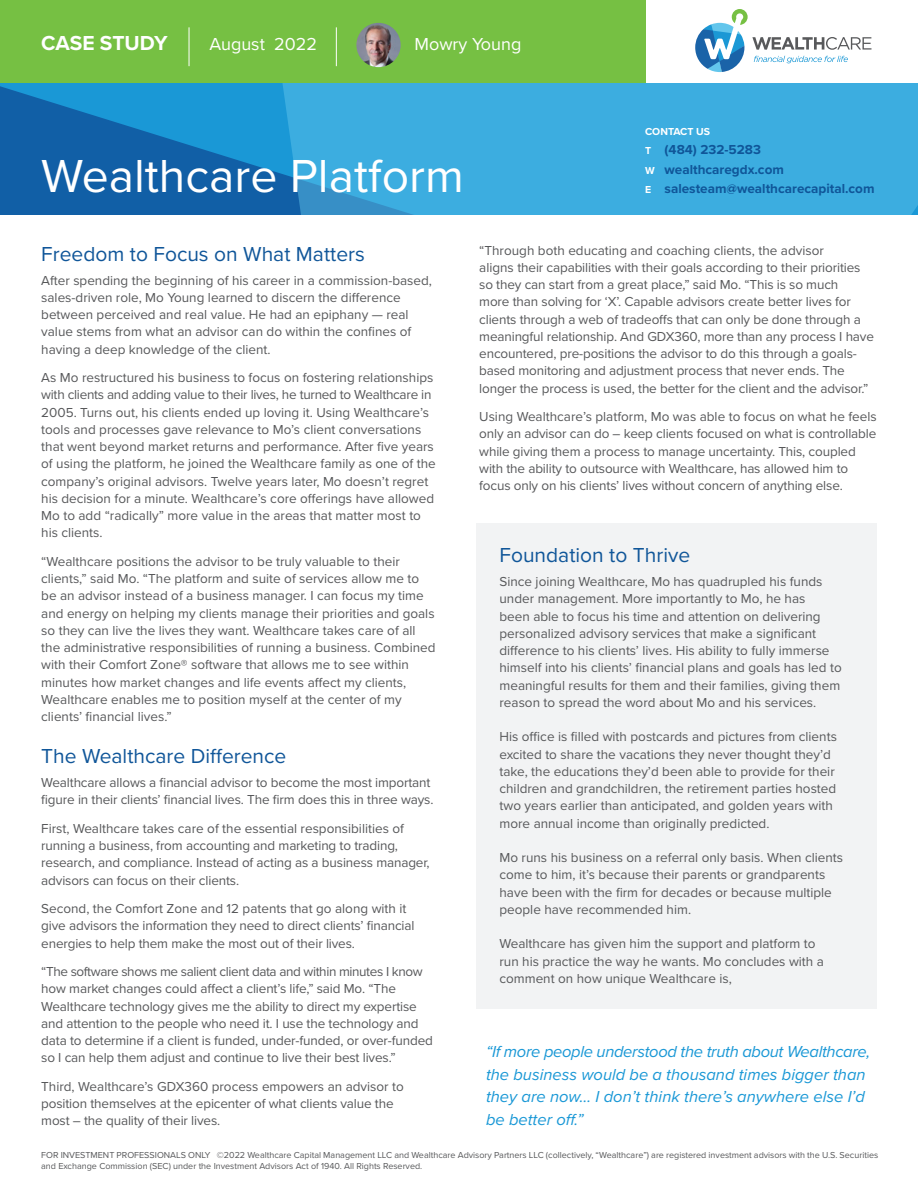
<style>
.page{position:relative;width:918px;height:1188px;background:#fff}
.page>*{position:absolute;margin:0;border:0;box-sizing:border-box;transform-origin:0 0}
.Heading_1{font:48px "Proxima Nova";color:#fff}
.Body-Titles{font:21px "Proxima Nova";color:#105699}
.Heading_1-2{font:700 21px "Proxima Nova";letter-spacing:-.005em;color:#fff}
.Heading_1-3{font:18px "Proxima Nova";color:#fff}
.Body{font:italic 16.5px/22.5px "Proxima Nova";color:#1a98d6}
.Body-2{font:13.5px/17.2px "Proxima Nova";color:#57585a}
.Heading_1-4{font:700 13.5px "Proxima Nova";color:#105699}
.Heading_1-5{font:700 10.5px "Proxima Nova";color:#fff}
.Body-3{font:9px/10.8px "Proxima Nova";color:#57585a}
.s1{font-size:10.5px;color:#fff}
</style>
<div class="page">
<svg style="left:0;top:83px;width:250px;height:132px;background:#1371b5"></svg>
<svg style="left:250px;top:83px;width:668px;height:132px;background:#39a9dd"></svg>
<svg style="left:695px;top:9px;width:176px;height:63px"></svg>
<div style="left:0;top:0;width:645px;height:83px;background:#76c043"></div>
<hr style="left:189px;top:27px;width:1px;height:39px;background:#fff">
<hr style="left:336px;top:27px;width:1px;height:39px;background:#fff">
<div style="left:476px;top:523px;width:401px;height:486px;background:#f2f3f4"></div>
<img style="left:356px;top:23px;width:45px;height:44px;border-radius:22px">
<p class="Heading_1-2" style="left:41px;top:28px;width:128px">CASE STUDY</p>
<p class="Heading_1-3" style="left:210px;top:31px;width:109px">August 2022</p>
<p class="Heading_1-3" style="left:415px;top:31px;width:108px">Mowry Young</p>
<p class="Heading_1" style="left:41px;top:140px;width:424px">Wealthcare Platform</p>
<p class="Heading_1-5" style="left:645px;top:123px;width:67px">CONTACT US</p>
<p class="Heading_1-4" style="left:645px;top:139px;width:117px"><span class="s1">T</span> (484) 232-5283</p>
<p class="Heading_1-4" style="left:645px;top:159px;width:140px"><span class="s1">W</span> wealthcaregdx.com</p>
<p class="Heading_1-4" style="left:645px;top:178px;width:231px"><span class="s1">E</span> salesteam@wealthcarecapital.com</p>
<p class="Body-Titles" style="left:41px;top:238px;width:325px">Freedom to Focus on What Matters</p>
<p class="Body-2" style="left:41px;top:271px;width:392px">After spending the beginning of his career in a commission-based, sales-driven role, Mo Young learned to discern the difference between perceived and real value. He had an epiphany — real value stems from what an advisor can do within the confines of having a deep knowledge of the client.</p>
<p class="Body-2" style="left:41px;top:368px;width:396px">As Mo restructured his business to focus on fostering relationships with clients and adding value to their lives, he turned to Wealthcare in 2005. Turns out, his clients ended up loving it. Using Wealthcare’s tools and processes gave relevance to Mo’s client conversations that went beyond market returns and performance. After five years of using the platform, he joined the Wealthcare family as one of the company’s original advisors. Twelve years later, Mo doesn’t regret his decision for a minute. Wealthcare’s core offerings have allowed Mo to add “radically” more value in the areas that matter most to his clients.</p>
<p class="Body-2" style="left:41px;top:552px;width:396px">“Wealthcare positions the advisor to be truly valuable to their clients,” said Mo. “The platform and suite of services allow me to be an advisor instead of a business manager. I can focus my time and energy on helping my clients manage their priorities and goals so they can live the lives they want. Wealthcare takes care of all the administrative responsibilities of running a business. Combined with their Comfort Zone® software that allows me to see within minutes how market changes and life events affect my clients, Wealthcare enables me to position myself at the center of my clients’ financial lives.”</p>
<p class="Body-Titles" style="left:41px;top:740px;width:247px">The Wealthcare Difference</p>
<p class="Body-2" style="left:41px;top:773px;width:394px">Wealthcare allows a financial advisor to become the most important figure in their clients’ financial lives. The firm does this in three ways.</p>
<p class="Body-2" style="left:41px;top:819px;width:390px">First, Wealthcare takes care of the essential responsibilities of running a business, from accounting and marketing to trading, research, and compliance. Instead of acting as a business manager, advisors can focus on their clients.</p>
<p class="Body-2" style="left:41px;top:899px;width:375px">Second, the Comfort Zone and 12 patents that go along with it give advisors the information they need to direct clients’ financial energies to help them make the most out of their lives.</p>
<p class="Body-2" style="left:41px;top:962px;width:393px">“The software shows me salient client data and within minutes I know how market changes could affect a client’s life,” said Mo. “The Wealthcare technology gives me the ability to direct my expertise and attention to the people who need it. I use the technology and data to determine if a client is funded, under-funded, or over-funded so I can help them adjust and continue to live their best lives.”</p>
<p class="Body-2" style="left:41px;top:1077px;width:364px">Third, Wealthcare’s GDX360 process empowers an advisor to position themselves at the epicenter of what clients value the most – the quality of their lives.</p>
<p class="Body-2" style="left:479px;top:241px;width:396px">“Through both educating and coaching clients, the advisor<br>aligns their capabilities with their goals according to their priorities so they can start from a great place,” said Mo. “This is so much<br>more than solving for ‘X’. Capable advisors create better lives for clients through a web of tradeoffs that can only be done through a meaningful relationship. And GDX360, more than any process I have encountered, pre-positions the advisor to do this through a goals&shy;based monitoring and adjustment process that never ends. The longer the process is used, the better for the client and the advisor.”</p>
<p class="Body-2" style="left:479px;top:407px;width:399px">Using Wealthcare’s platform, Mo was able to focus on what he feels only an advisor can do – keep clients focused on what is controllable while giving them a process to manage uncertainty. This, coupled with the ability to outsource with Wealthcare, has allowed him to focus only on his clients’ lives without concern of anything else.</p>
<p class="Body-Titles" style="left:500px;top:540px;width:192px">Foundation to Thrive</p>
<p class="Body-2" style="left:500px;top:572px;width:344px">Since joining Wealthcare, Mo has quadrupled his funds under management. More importantly to Mo, he has<br>been able to focus his time and attention on delivering personalized advisory services that make a significant difference to his clients’ lives. His ability to fully immerse himself into his clients’ financial plans and goals has led to meaningful results for them and their families, giving them reason to spread the word about Mo and his services.</p>
<p class="Body-2" style="left:500px;top:728px;width:339px">His office is filled with postcards and pictures from clients excited to share the vacations they never thought they’d take, the educations they’d been able to provide for their children and grandchildren, the retirement parties hosted two years earlier than anticipated, and golden years with more annual income than originally predicted.</p>
<p class="Body-2" style="left:500px;top:848px;width:345px">Mo runs his business on a referral only basis. When clients come to him, it’s because their parents or grandparents have been with the firm for decades or because multiple people have recommended him.</p>
<p class="Body-2" style="left:500px;top:935px;width:326px">Wealthcare has given him the support and platform to run his practice the way he wants. Mo concludes with a comment on how unique Wealthcare is,</p>
<p class="Body" style="left:486px;top:1040px;width:386px">“If more people understood the truth about Wealthcare, the business would be a thousand times bigger than they are now… I don’t think there’s anywhere else I’d be better off.”</p>
<p class="Body-3" style="left:41px;top:1150px;width:839px">FOR INVESTMENT PROFESSIONALS ONLY ©2022 Wealthcare Capital Management LLC and Wealthcare Advisory Partners LLC (collectively, “Wealthcare”) are registered investment advisors with the U.S. Securities and Exchange Commission (SEC) under the Investment Advisors Act of 1940. All Rights Reserved.</p>
</div>
